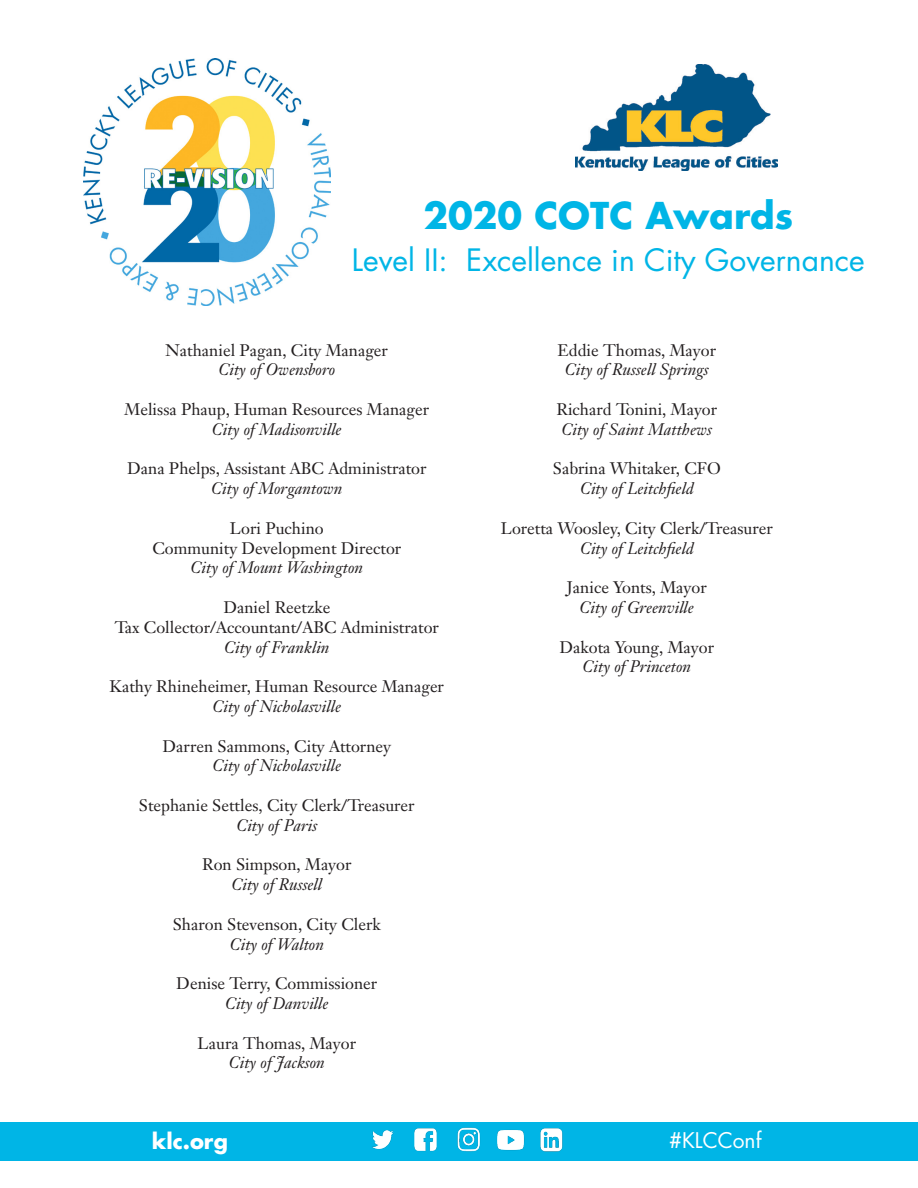
<style>
.page{position:relative;width:918px;height:1188px;background:#fff}
.page>*{position:absolute;margin:0;border:0;box-sizing:border-box;transform-origin:0 0}
.t1{font:700 36px "Futura";color:#00b5e6}
.t2{font:30px "Futura";color:#00b5e6}
.t3{font:21px "Futura";color:#fff}
.t4{font:700 21px "Futura";color:#fff}
.t5{font:16.5px/19.8px "Janson Text";color:#231f20;text-align:center}
.t6{font:italic 16.5px "Janson Text";color:#231f20}
.s1{font-style:italic}
</style>
<div class="page">
<img style="left:84px;top:59px;width:246px;height:246px">
<div style="left:1px;top:1122px;width:917px;height:39px;background:#00b5e6"></div>
<img style="left:372px;top:1127px;width:191px;height:25px">
<img style="left:576px;top:65px;width:202px;height:105px">
<p class="t1" style="left:423px;top:190px;width:371px">2020 COTC Awards</p>
<p class="t2" style="left:352px;top:239px;width:514px">Level II: Excellence in City Governance</p>
<p class="t5" style="left:166px;top:340px;width:224px">Nathaniel Pagan, City Manager</p>
<p class="t6" style="left:218px;top:359px;width:118px">City of Owensboro</p>
<p class="t5" style="left:125px;top:399px;width:306px">Melissa Phaup, Human Resources Manager</p>
<p class="t6" style="left:212px;top:419px;width:131px">City of Madisonville</p>
<p class="t5" style="left:127px;top:459px;width:301px">Dana Phelps, Assistant ABC Administrator</p>
<p class="t6" style="left:211px;top:478px;width:133px">City of Morgantown</p>
<p class="t5" style="left:230px;top:518px;width:95px">Lori Puchino</p>
<p class="t5" style="left:152px;top:538px;width:250px">Community Development Director</p>
<p class="t6" style="left:191px;top:557px;width:174px">City of Mount Washington</p>
<p class="t5" style="left:223px;top:597px;width:108px">Daniel Reetzke</p>
<p class="t5" style="left:115px;top:617px;width:326px">Tax Collector/Accountant/ABC Administrator</p>
<p class="t6" style="left:224px;top:637px;width:107px">City of Franklin</p>
<p class="t5" style="left:110px;top:676px;width:336px">Kathy Rhineheimer, Human Resource Manager<br><span class="s1">City of Nicholasville</span></p>
<p class="t5" style="left:163px;top:736px;width:230px">Darren Sammons, City Attorney</p>
<p class="t6" style="left:213px;top:755px;width:130px">City of Nicholasville</p>
<p class="t5" style="left:139px;top:795px;width:277px">Stephanie Settles, City Clerk/Treasurer</p>
<p class="t6" style="left:236px;top:815px;width:82px">City of Paris</p>
<p class="t5" style="left:202px;top:855px;width:151px">Ron Simpson, Mayor</p>
<p class="t6" style="left:231px;top:874px;width:92px">City of Russell</p>
<p class="t5" style="left:173px;top:914px;width:210px">Sharon Stevenson, City Clerk</p>
<p class="t6" style="left:230px;top:934px;width:96px">City of Walton</p>
<p class="t5" style="left:176px;top:973px;width:203px">Denise Terry, Commissioner</p>
<p class="t6" style="left:225px;top:993px;width:105px">City of Danville</p>
<p class="t5" style="left:198px;top:1033px;width:160px">Laura Thomas, Mayor</p>
<p class="t6" style="left:229px;top:1052px;width:97px">City of Jackson</p>
<p class="t5" style="left:558px;top:340px;width:160px">Eddie Thomas, Mayor</p>
<p class="t6" style="left:565px;top:359px;width:145px">City of Russell Springs</p>
<p class="t5" style="left:556px;top:399px;width:162px">Richard Tonini, Mayor</p>
<p class="t6" style="left:562px;top:419px;width:152px">City of Saint Matthews</p>
<p class="t5" style="left:553px;top:459px;width:169px">Sabrina Whitaker, CFO</p>
<p class="t6" style="left:580px;top:478px;width:115px">City of Leitchfield</p>
<p class="t5" style="left:501px;top:518px;width:274px">Loretta Woosley, City Clerk/Treasurer</p>
<p class="t6" style="left:580px;top:538px;width:115px">City of Leitchfield</p>
<p class="t5" style="left:567px;top:577px;width:141px">Janice Yonts, Mayor</p>
<p class="t6" style="left:580px;top:597px;width:116px">City of Greenville</p>
<p class="t5" style="left:560px;top:637px;width:156px">Dakota Young, Mayor</p>
<p class="t6" style="left:583px;top:656px;width:110px">City of Princeton</p>
<p class="t4" style="left:152px;top:1126px;width:78px">klc.org</p>
<p class="t3" style="left:669px;top:1126px;width:94px">#KLCConf</p>
</div>
